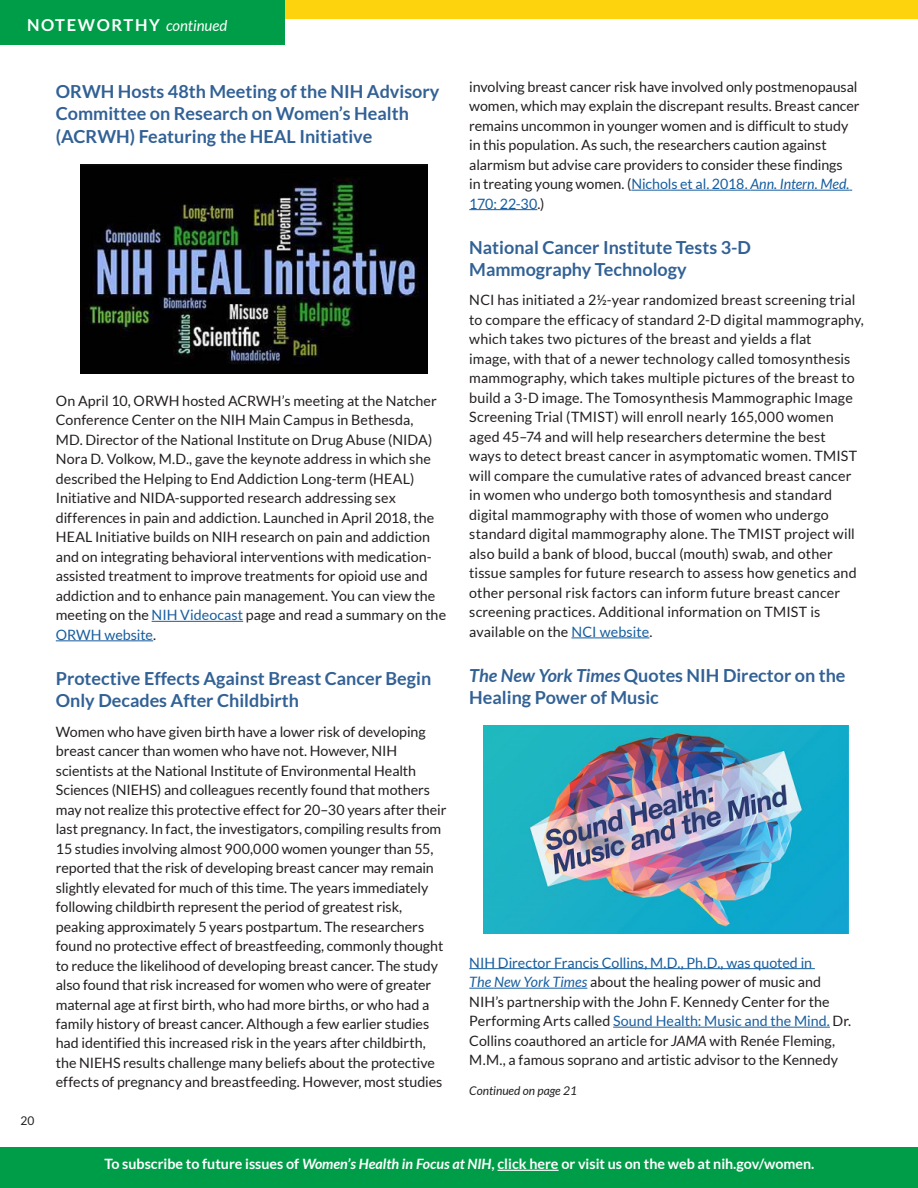
<style>
.page{position:relative;width:918px;height:1188px;background:#fff}
.page>*{position:absolute;margin:0;border:0;box-sizing:border-box;transform-origin:0 0}
.t1{font:700 18px/22.5px "Lato";color:#326195}
.t2{font:700 16.5px "Lato";letter-spacing:.1em;color:#fff}
.t3{font:14.25px/19.5px "Lato";color:#231f20}
.t4{font:700 14.25px "Lato";color:#fff}
.t5{font:italic 12px "Lato";color:#231f20}
.t6{font:12px "Lato";color:#231f20}
.s1{font-weight:400;font-style:italic;font-size:15px}
.s2{color:#175d9e}
.s3{font-style:italic;color:#175d9e}
.s4{font-style:italic}
</style>
<div class="page">
<div style="left:0;top:0;width:918px;height:19px;background:#fcd30c"></div>
<div style="left:0;top:1148px;width:918px;height:40px;background:#009d48"></div>
<hr style="left:498px;top:1170px;width:61px;height:1px;background:#fff">
<div style="left:0;top:0;width:285px;height:45px;background:#009d48"></div>
<hr style="left:152px;top:621px;width:91px;height:1px;background:#175d9e">
<hr style="left:56px;top:640px;width:97px;height:1px;background:#175d9e">
<img style="left:80px;top:164px;width:348px;height:210px">
<hr style="left:631px;top:190px;width:119px;height:1px;background:#175d9e">
<hr style="left:750px;top:190px;width:100px;height:1px;background:#175d9e">
<hr style="left:469px;top:209px;width:68px;height:1px;background:#175d9e">
<hr style="left:571px;top:637px;width:78px;height:1px;background:#175d9e">
<hr style="left:469px;top:968px;width:346px;height:1px;background:#175d9e">
<hr style="left:469px;top:988px;width:118px;height:1px;background:#175d9e">
<hr style="left:613px;top:1027px;width:217px;height:1px;background:#175d9e">
<img style="left:484px;top:726px;width:364px;height:207px">
<p class="t2" style="left:27px;top:15px;width:202px">NOTEWORTHY <span class="s1">continued</span></p>
<h3 class="t1" style="left:56px;top:80px;width:385px">ORWH Hosts 48th Meeting of the NIH Advisory<br>Committee on Research on Women’s Health (ACRWH) Featuring the HEAL Initiative</h3>
<p class="t6" style="left:20px;top:1114px;width:15px">20</p>
<p class="t3" style="left:56px;top:391px;width:392px">On April 10, ORWH hosted ACRWH’s meeting at the Natcher Conference Center on the NIH Main Campus in Bethesda,<br>MD. Director of the National Institute on Drug Abuse (NIDA)<br>Nora D. Volkow, M.D., gave the keynote address in which she described the Helping to End Addiction Long-term (HEAL)<br>Initiative and NIDA-supported research addressing sex differences in pain and addiction. Launched in April 2018, the HEAL Initiative builds on NIH research on pain and addiction and on integrating behavioral interventions with medication&shy;assisted treatment to improve treatments for opioid use and addiction and to enhance pain management. You can view the meeting on the <span class="s2">NIH Videocast</span> page and read a summary on the <span class="s2">ORWH website</span>.</p>
<h3 class="t1" style="left:56px;top:667px;width:377px">Protective Effects Against Breast Cancer Begin<br>Only Decades After Childbirth</h3>
<p class="t3" style="left:56px;top:722px;width:392px">Women who have given birth have a lower risk of developing breast cancer than women who have not. However, NIH scientists at the National Institute of Environmental Health Sciences (NIEHS) and colleagues recently found that mothers may not realize this protective effect for 20–30 years after their last pregnancy. In fact, the investigators, compiling results from 15 studies involving almost 900,000 women younger than 55, reported that the risk of developing breast cancer may remain slightly elevated for much of this time. The years immediately following childbirth represent the period of greatest risk, peaking approximately 5 years postpartum. The researchers found no protective effect of breastfeeding, commonly thought to reduce the likelihood of developing breast cancer. The study also found that risk increased for women who were of greater maternal age at first birth, who had more births, or who had a family history of breast cancer. Although a few earlier studies had identified this increased risk in the years after childbirth, the NIEHS results challenge many beliefs about the protective effects of pregnancy and breastfeeding. However, most studies</p>
<p class="t3" style="left:469px;top:77px;width:392px">involving breast cancer risk have involved only postmenopausal women, which may explain the discrepant results. Breast cancer remains uncommon in younger women and is difficult to study in this population. As such, the researchers caution against alarmism but advise care providers to consider these findings<br>in treating young women. (<span class="s2">Nichols et al. 2018.</span> <span class="s3">Ann. Intern. Med.<br></span><span class="s2">170: 22-30</span>.)</p>
<h3 class="t1" style="left:469px;top:236px;width:283px">National Cancer Institute Tests 3-D<br>Mammography Technology</h3>
<p class="t3" style="left:469px;top:290px;width:396px">NCI has initiated a 2½-year randomized breast screening trial to compare the efficacy of standard 2-D digital mammography, which takes two pictures of the breast and yields a flat<br>image, with that of a newer technology called tomosynthesis mammography, which takes multiple pictures of the breast to build a 3-D image. The Tomosynthesis Mammographic Image Screening Trial (TMIST) will enroll nearly 165,000 women aged 45–74 and will help researchers determine the best<br>ways to detect breast cancer in asymptomatic women. TMIST will compare the cumulative rates of advanced breast cancer in women who undergo both tomosynthesis and standard digital mammography with those of women who undergo standard digital mammography alone. The TMIST project will also build a bank of blood, buccal (mouth) swab, and other tissue samples for future research to assess how genetics and other personal risk factors can inform future breast cancer screening practices. Additional information on TMIST is available on the <span class="s2">NCI website</span>.</p>
<h3 class="t1" style="left:469px;top:664px;width:378px"><span class="s4">The New York Times</span> Quotes NIH Director on the<br>Healing Power of Music</h3>
<p class="t3" style="left:469px;top:953px;width:384px"><span class="s2">NIH Director Francis Collins, M.D., Ph.D., was quoted in<br></span><span class="s3">The New York Times</span> about the healing power of music and NIH’s partnership with the John F. Kennedy Center for the Performing Arts called <span class="s2">Sound Health: Music and the Mind.</span> Dr.<br>Collins coauthored an article for <span class="s4">JAMA</span> with Renée Fleming, M.M., a famous soprano and artistic advisor to the Kennedy</p>
<p class="t5" style="left:469px;top:1084px;width:109px">Continued on page 21</p>
<p class="t4" style="left:104px;top:1156px;width:712px">To subscribe to future issues of <span class="s4">Women’s Health in Focus at NIH</span>, click here or visit us on the web at nih.gov/women.</p>
</div>
